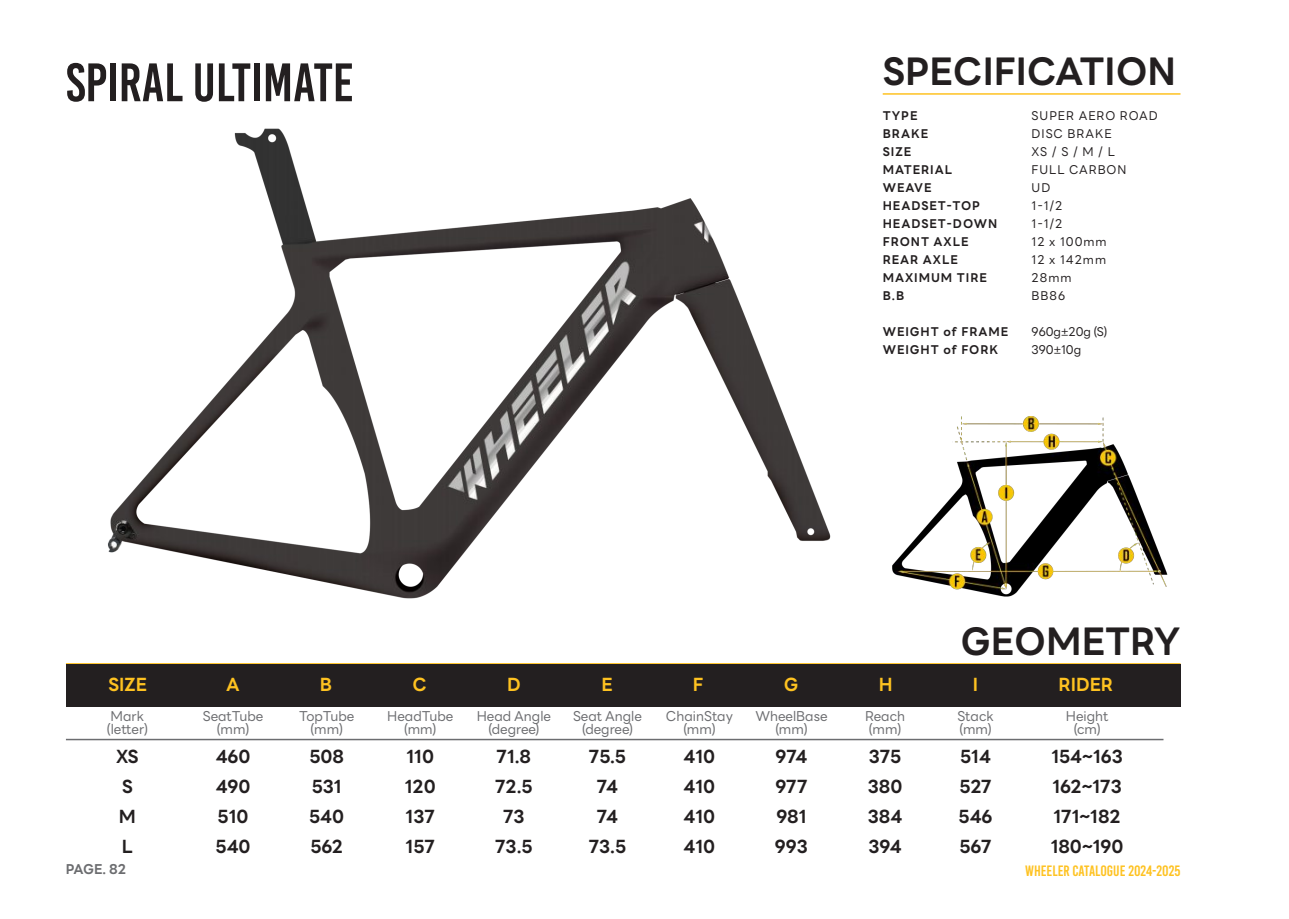
<style>
.page{position:relative;width:1289px;height:919px;background:#fff}
.page>*{position:absolute;margin:0;border:0;box-sizing:border-box;transform-origin:0 0}
.t1{font:54px "Bebas Kai";color:#231f20}
.t2{font:700 37.5px "LINE Seed Sans KR";color:#231f20}
.t3{font:700 18px "LINE Seed Sans KR";color:#231f20}
.t4{font:700 18px "LINE Seed Sans KR";color:#fec221}
.t5{font:15px "Bebas Kai";color:#fec221}
.t6{font:13.5px "LINE Seed Sans KR";color:#6c6d70}
.t7{font:700 13.5px "LINE Seed Sans KR";letter-spacing:-.02em;color:#6c6d70}
.t8{font:700 12px "LINE Seed Sans KR";letter-spacing:.08em;color:#231f20}
.t9{font:12px "LINE Seed Sans KR";letter-spacing:.08em;color:#231f20}
</style>
<div class="page">
<img style="left:108px;top:128px;width:723px;height:471px">
<hr style="left:66px;top:663px;width:1114px;height:1px;background:#fec221">
<hr style="left:882px;top:93px;width:298px;height:2px;background:#fec221">
<img style="left:892px;top:416px;width:276px;height:181px">
<div style="left:66px;top:664px;width:1114px;height:43px;background:#231f20"></div>
<hr style="left:66px;top:738px;width:1097px;height:2px;background:#6c6d70">
<p class="t1" style="left:66px;top:53px;width:289px">SPIRAL ULTIMATE</p>
<p class="t2" style="left:882px;top:54px;width:295px">SPECIFICATION</p>
<p class="t8" style="left:882px;top:110px;width:36px">TYPE</p>
<p class="t8" style="left:882px;top:128px;width:47px">BRAKE</p>
<p class="t8" style="left:882px;top:146px;width:30px">SIZE</p>
<p class="t8" style="left:882px;top:164px;width:71px">MATERIAL</p>
<p class="t8" style="left:882px;top:182px;width:50px">WEAVE</p>
<p class="t8" style="left:882px;top:200px;width:99px">HEADSET-TOP</p>
<p class="t8" style="left:882px;top:218px;width:116px">HEADSET-DOWN</p>
<p class="t8" style="left:882px;top:236px;width:87px">FRONT AXLE</p>
<p class="t8" style="left:882px;top:254px;width:77px">REAR AXLE</p>
<p class="t8" style="left:882px;top:272px;width:106px">MAXIMUM TIRE</p>
<p class="t8" style="left:882px;top:290px;width:23px">B.B</p>
<p class="t8" style="left:882px;top:326px;width:127px">WEIGHT of FRAME</p>
<p class="t8" style="left:882px;top:344px;width:117px">WEIGHT of FORK</p>
<p class="t9" style="left:1031px;top:110px;width:128px">SUPER AERO ROAD</p>
<p class="t9" style="left:1031px;top:128px;width:82px">DISC BRAKE</p>
<p class="t9" style="left:1031px;top:146px;width:85px">XS / S / M / L</p>
<p class="t9" style="left:1031px;top:164px;width:96px">FULL CARBON</p>
<p class="t9" style="left:1031px;top:182px;width:20px">UD</p>
<p class="t9" style="left:1031px;top:200px;width:32px">1-1/2</p>
<p class="t9" style="left:1031px;top:218px;width:32px">1-1/2</p>
<p class="t9" style="left:1031px;top:236px;width:77px">12 x 100mm</p>
<p class="t9" style="left:1031px;top:254px;width:76px">12 x 142mm</p>
<p class="t9" style="left:1031px;top:272px;width:41px">28mm</p>
<p class="t9" style="left:1031px;top:290px;width:35px">BB86</p>
<p class="t9" style="left:1031px;top:326px;width:77px">960g±20g (S)</p>
<p class="t9" style="left:1031px;top:344px;width:51px">390±10g</p>
<p class="t2" style="left:960px;top:623px;width:221px">GEOMETRY</p>
<p class="t4" style="left:108px;top:676px;width:40px">SIZE</p>
<p class="t4" style="left:226px;top:676px;width:15px">A</p>
<p class="t4" style="left:320px;top:676px;width:14px">B</p>
<p class="t4" style="left:412px;top:676px;width:16px">C</p>
<p class="t4" style="left:507px;top:676px;width:15px">D</p>
<p class="t4" style="left:601px;top:676px;width:13px">E</p>
<p class="t4" style="left:693px;top:676px;width:12px">F</p>
<p class="t4" style="left:783px;top:676px;width:16px">G</p>
<p class="t4" style="left:878px;top:676px;width:15px">H</p>
<p class="t4" style="left:972px;top:676px;width:7px">I</p>
<p class="t4" style="left:1058px;top:676px;width:56px">RIDER</p>
<p class="t6" style="left:111px;top:709px;width:35px">Mark</p>
<p class="t6" style="left:107px;top:722px;width:42px">(letter)</p>
<p class="t3" style="left:116px;top:747px;width:24px">XS</p>
<p class="t3" style="left:122px;top:777px;width:12px">S</p>
<p class="t3" style="left:119px;top:807px;width:19px">M</p>
<p class="t3" style="left:122px;top:837px;width:13px">L</p>
<p class="t6" style="left:203px;top:709px;width:62px">SeatTube</p>
<p class="t6" style="left:217px;top:722px;width:34px">(mm)</p>
<p class="t3" style="left:216px;top:747px;width:36px">460</p>
<p class="t3" style="left:216px;top:777px;width:36px">490</p>
<p class="t3" style="left:218px;top:807px;width:32px">510</p>
<p class="t3" style="left:215px;top:837px;width:37px">540</p>
<p class="t6" style="left:299px;top:709px;width:57px">TopTube</p>
<p class="t6" style="left:310px;top:722px;width:34px">(mm)</p>
<p class="t3" style="left:309px;top:747px;width:36px">508</p>
<p class="t3" style="left:312px;top:777px;width:31px">531</p>
<p class="t3" style="left:309px;top:807px;width:37px">540</p>
<p class="t3" style="left:310px;top:837px;width:34px">562</p>
<p class="t6" style="left:387px;top:709px;width:67px">HeadTube</p>
<p class="t6" style="left:404px;top:722px;width:34px">(mm)</p>
<p class="t3" style="left:406px;top:747px;width:29px">110</p>
<p class="t3" style="left:405px;top:777px;width:32px">120</p>
<p class="t3" style="left:405px;top:807px;width:31px">137</p>
<p class="t3" style="left:405px;top:837px;width:31px">157</p>
<p class="t6" style="left:477px;top:709px;width:76px">Head Angle</p>
<p class="t6" style="left:488px;top:722px;width:52px">(degree)</p>
<p class="t3" style="left:496px;top:747px;width:36px">71.8</p>
<p class="t3" style="left:495px;top:777px;width:39px">72.5</p>
<p class="t3" style="left:503px;top:807px;width:23px">73</p>
<p class="t3" style="left:495px;top:837px;width:39px">73.5</p>
<p class="t6" style="left:573px;top:709px;width:70px">Seat Angle</p>
<p class="t6" style="left:582px;top:722px;width:52px">(degree)</p>
<p class="t3" style="left:589px;top:747px;width:39px">75.5</p>
<p class="t3" style="left:597px;top:777px;width:23px">74</p>
<p class="t3" style="left:597px;top:807px;width:23px">74</p>
<p class="t3" style="left:588px;top:837px;width:39px">73.5</p>
<p class="t6" style="left:666px;top:709px;width:69px">ChainStay</p>
<p class="t6" style="left:683px;top:722px;width:34px">(mm)</p>
<p class="t3" style="left:683px;top:747px;width:33px">410</p>
<p class="t3" style="left:683px;top:777px;width:33px">410</p>
<p class="t3" style="left:683px;top:807px;width:33px">410</p>
<p class="t3" style="left:683px;top:837px;width:33px">410</p>
<p class="t6" style="left:755px;top:709px;width:74px">WheelBase</p>
<p class="t6" style="left:775px;top:722px;width:34px">(mm)</p>
<p class="t3" style="left:775px;top:747px;width:34px">974</p>
<p class="t3" style="left:775px;top:777px;width:34px">977</p>
<p class="t3" style="left:776px;top:807px;width:32px">981</p>
<p class="t3" style="left:775px;top:837px;width:35px">993</p>
<p class="t6" style="left:865px;top:709px;width:42px">Reach</p>
<p class="t6" style="left:869px;top:722px;width:34px">(mm)</p>
<p class="t3" style="left:868px;top:747px;width:34px">375</p>
<p class="t3" style="left:867px;top:777px;width:36px">380</p>
<p class="t3" style="left:867px;top:807px;width:36px">384</p>
<p class="t3" style="left:868px;top:837px;width:35px">394</p>
<p class="t6" style="left:957px;top:709px;width:38px">Stack</p>
<p class="t6" style="left:959px;top:722px;width:34px">(mm)</p>
<p class="t3" style="left:960px;top:747px;width:32px">514</p>
<p class="t3" style="left:959px;top:777px;width:34px">527</p>
<p class="t3" style="left:958px;top:807px;width:35px">546</p>
<p class="t3" style="left:959px;top:837px;width:34px">567</p>
<p class="t6" style="left:1065px;top:709px;width:44px">Height</p>
<p class="t6" style="left:1073px;top:722px;width:28px">(cm)</p>
<p class="t3" style="left:1051px;top:747px;width:73px">154~163</p>
<p class="t3" style="left:1052px;top:777px;width:71px">162~173</p>
<p class="t3" style="left:1053px;top:807px;width:69px">171~182</p>
<p class="t3" style="left:1050px;top:837px;width:74px">180~190</p>
<p class="t7" style="left:66px;top:863px;width:62px">PAGE. 82</p>
<p class="t5" style="left:1025px;top:863px;width:157px">WHEELER CATALOGUE 2024-2025</p>
</div>
